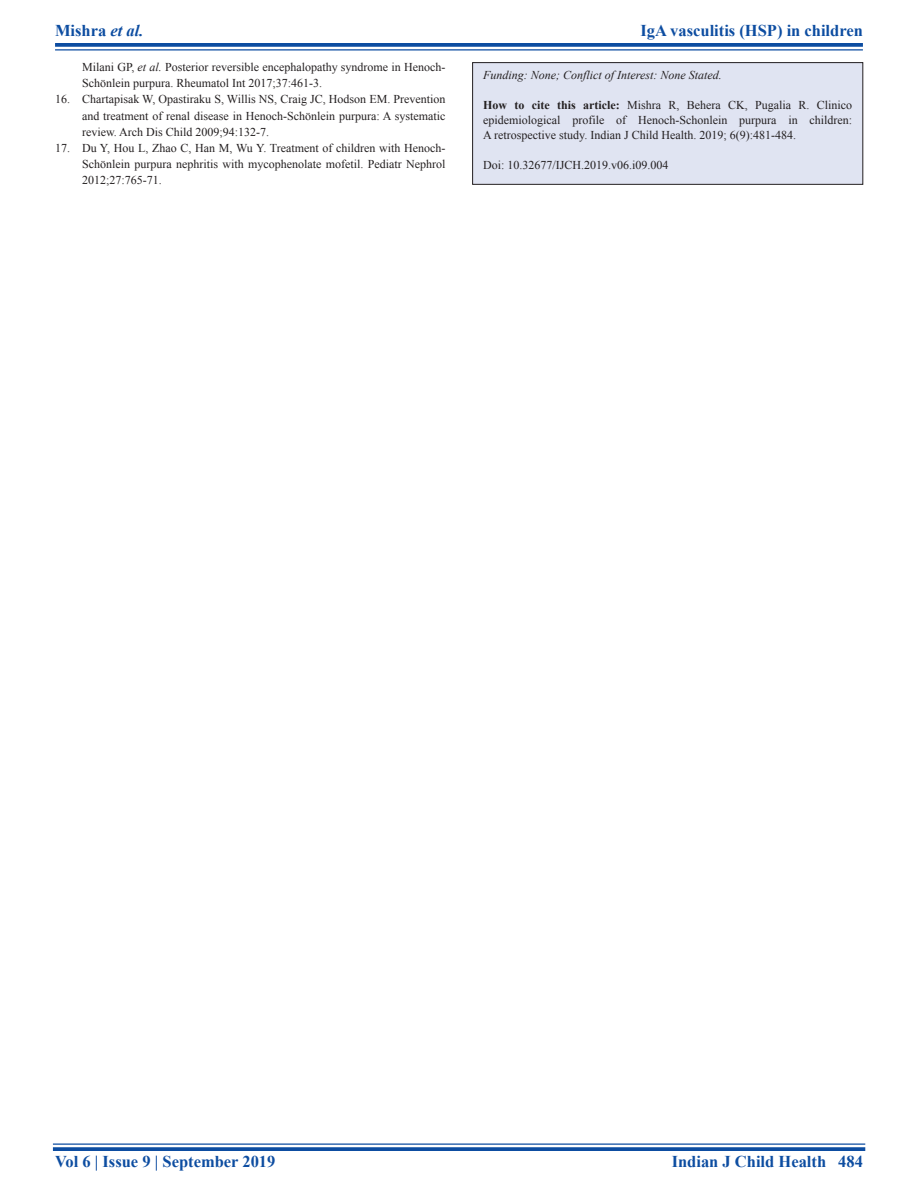
<style>
.page{position:relative;width:918px;height:1188px;background:#fff}
.page>*{position:absolute;margin:0;border:0;box-sizing:border-box;transform-origin:0 0}
.t1{font:700 16.5px "Times New Roman";color:#0d4da1}
.REF{font:12px/16.2px "Times New Roman";color:#231f20;text-align:justify}
.SRC{font:12px/15px "Times New Roman";color:#231f20;text-align:justify}
.SRC-2{font:italic 12px "Times New Roman";color:#231f20}
.s1{font-style:italic}
.s2{font-weight:700}
</style>
<div class="page">
<svg style="left:55px;top:43px;width:808px;height:4px;background:#1b57a6"></svg>
<hr style="left:55px;top:49px;width:808px;height:2px;background:#0d4da1">
<hr style="left:53px;top:1143px;width:812px;height:2px;background:#0d4da1">
<svg style="left:53px;top:1147px;width:812px;height:4px;background:#1b57a6"></svg>
<div style="left:473px;top:63px;width:390px;height:121px;background:#e0e4f2"></div>
<h1 class="t1" style="left:55px;top:18px;width:90px">Mishra <span class="s1">et al.</span></h1>
<h1 class="t1" style="left:640px;top:18px;width:224px">IgA vasculitis (HSP) in children</h1>
<p class="REF" style="left:82px;top:58px;width:365px">Milani GP, <span class="s1">et al.</span> Posterior reversible encephalopathy syndrome in Henoch-<br>Schönlein purpura. Rheumatol Int 2017;37:461-3.</p>
<p class="REF" style="left:82px;top:91px;width:365px;text-indent:-27px">16. Chartapisak W, Opastiraku S, Willis NS, Craig JC, Hodson EM. Prevention and treatment of renal disease in Henoch-Schönlein purpura: A systematic review. Arch Dis Child 2009;94:132-7.</p>
<p class="REF" style="left:82px;top:139px;width:365px;text-indent:-27px">17. Du Y, Hou L, Zhao C, Han M, Wu Y. Treatment of children with Henoch-Schönlein purpura nephritis with mycophenolate mofetil. Pediatr Nephrol 2012;27:765-71.</p>
<p class="SRC-2" style="left:483px;top:67px;width:240px">Funding: None; Conflict of Interest: None Stated.</p>
<p class="SRC" style="left:483px;top:97px;width:370px"><span class="s2">How to cite this article:</span> Mishra R, Behera CK, Pugalia R. Clinico epidemiological profile of Henoch-Schonlein purpura in children:<br>A retrospective study. Indian J Child Health. 2019; 6(9):481-484.</p>
<p class="SRC" style="left:483px;top:157px;width:187px">Doi: 10.32677/IJCH.2019.v06.i09.004</p>
<h1 class="t1" style="left:55px;top:1150px;width:222px">Vol 6 | Issue 9 | September 2019</h1>
<h1 class="t1" style="left:672px;top:1150px;width:193px">Indian J Child Health 484</h1>
</div>
